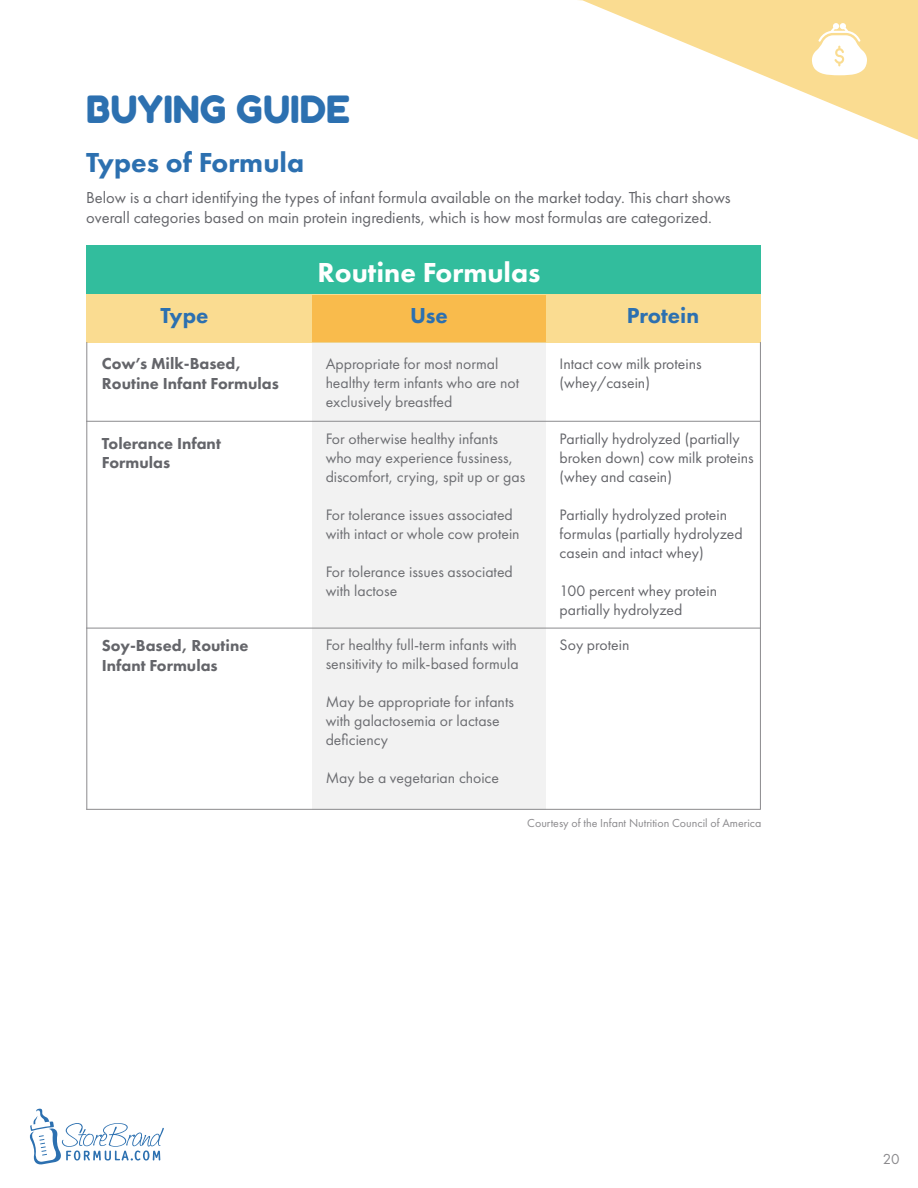
<style>
.page{position:relative;width:918px;height:1188px;background:#fff}
.page>*{position:absolute;margin:0;border:0;box-sizing:border-box;transform-origin:0 0}
.t1{font:37.5px "Fredoka One";color:#2c70b0}
.t2{font:800 28.5px "Futura PT";color:#fff}
.t3{font:800 28.5px "Futura PT";color:#2c70b0}
.t4{font:800 22.5px "Futura PT";color:#2c70b0}
.t5{font:16.5px/19.8px "Futura PT";color:#64656a}
.t6{font:800 16.5px/19.8px "Futura PT";color:#64656a}
.t7{font:15.75px/18.9px "Futura PT";color:#64656a}
.t8{font:15px "Futura PT";color:#8b8a8d}
.t9{font:12px "Futura PT";color:#8b8a8d}
</style>
<div class="page">
<svg style="left:578px;top:0;width:340px;height:140px"></svg>
<svg style="left:812px;top:23px;width:55px;height:52px"></svg>
<svg style="left:30px;top:1109px;width:134px;height:55px"></svg>
<div style="left:86px;top:261px;width:675px;height:81px;background:#fadc91"></div>
<div style="left:86px;top:245px;width:675px;height:49px;background:#32bd9d"></div>
<div style="left:312px;top:342px;width:234px;height:467px;background:#f2f2f2"></div>
<div style="left:312px;top:296px;width:234px;height:46px;background:#f9bb4c"></div>
<hr style="left:86px;top:628px;width:675px;height:1px;background:#8b8a8d">
<hr style="left:86px;top:809px;width:675px;height:1px;background:#8b8a8d">
<hr style="left:760px;top:342px;width:1px;height:468px;background:#8b8a8d">
<hr style="left:87px;top:342px;width:1px;height:468px;background:#8b8a8d">
<hr style="left:86px;top:421px;width:675px;height:1px;background:#8b8a8d">
<h1 class="t1" style="left:86px;top:86px;width:266px">BUYING GUIDE</h1>
<h2 class="t3" style="left:86px;top:144px;width:219px">Types of Formula</h2>
<p class="t5" style="left:86px;top:187px;width:646px">Below is a chart identifying the types of infant formula available on the market today. This chart shows overall categories based on main protein ingredients, which is how most formulas are categorized.</p>
<h2 class="t2" style="left:318px;top:255px;width:225px">Routine Formulas</h2>
<h3 class="t4" style="left:161px;top:301px;width:49px">Type</h3>
<h3 class="t4" style="left:627px;top:301px;width:74px">Protein</h3>
<h3 class="t4" style="left:410px;top:301px;width:39px">Use</h3>
<p class="t6" style="left:102px;top:354px;width:178px">Cow’s Milk-Based,<br>Routine Infant Formulas</p>
<p class="t6" style="left:102px;top:433px;width:120px">Tolerance Infant<br>Formulas</p>
<p class="t6" style="left:102px;top:635px;width:148px">Soy-Based, Routine<br>Infant Formulas</p>
<p class="t7" style="left:326px;top:354px;width:195px">Appropriate for most normal healthy term infants who are not exclusively breastfed</p>
<p class="t7" style="left:326px;top:430px;width:201px">For otherwise healthy infants who may experience fussiness, discomfort, crying, spit up or gas</p>
<p class="t7" style="left:326px;top:505px;width:196px">For tolerance issues associated with intact or whole cow protein</p>
<p class="t7" style="left:326px;top:561px;width:189px;line-height:19.8px">For tolerance issues associated with lactose</p>
<p class="t7" style="left:326px;top:636px;width:195px">For healthy full-term infants with sensitivity to milk-based formula</p>
<p class="t7" style="left:326px;top:692px;width:190px">May be appropriate for infants with galactosemia or lactase deficiency</p>
<p class="t7" style="left:326px;top:768px;width:175px">May be a vegetarian choice</p>
<p class="t7" style="left:560px;top:354px;width:144px">Intact cow milk proteins (whey/casein)</p>
<p class="t7" style="left:560px;top:430px;width:196px">Partially hydrolyzed (partially broken down) cow milk proteins (whey and casein)</p>
<p class="t7" style="left:560px;top:505px;width:185px">Partially hydrolyzed protein formulas (partially hydrolyzed casein and intact whey)</p>
<p class="t7" style="left:560px;top:581px;width:159px">100 percent whey protein partially hydrolyzed</p>
<p class="t7" style="left:560px;top:636px;width:71px">Soy protein</p>
<p class="t9" style="left:527px;top:816px;width:236px">Courtesy of the Infant Nutrition Council of America</p>
<p class="t8" style="left:883px;top:1150px;width:18px">20</p>
</div>
